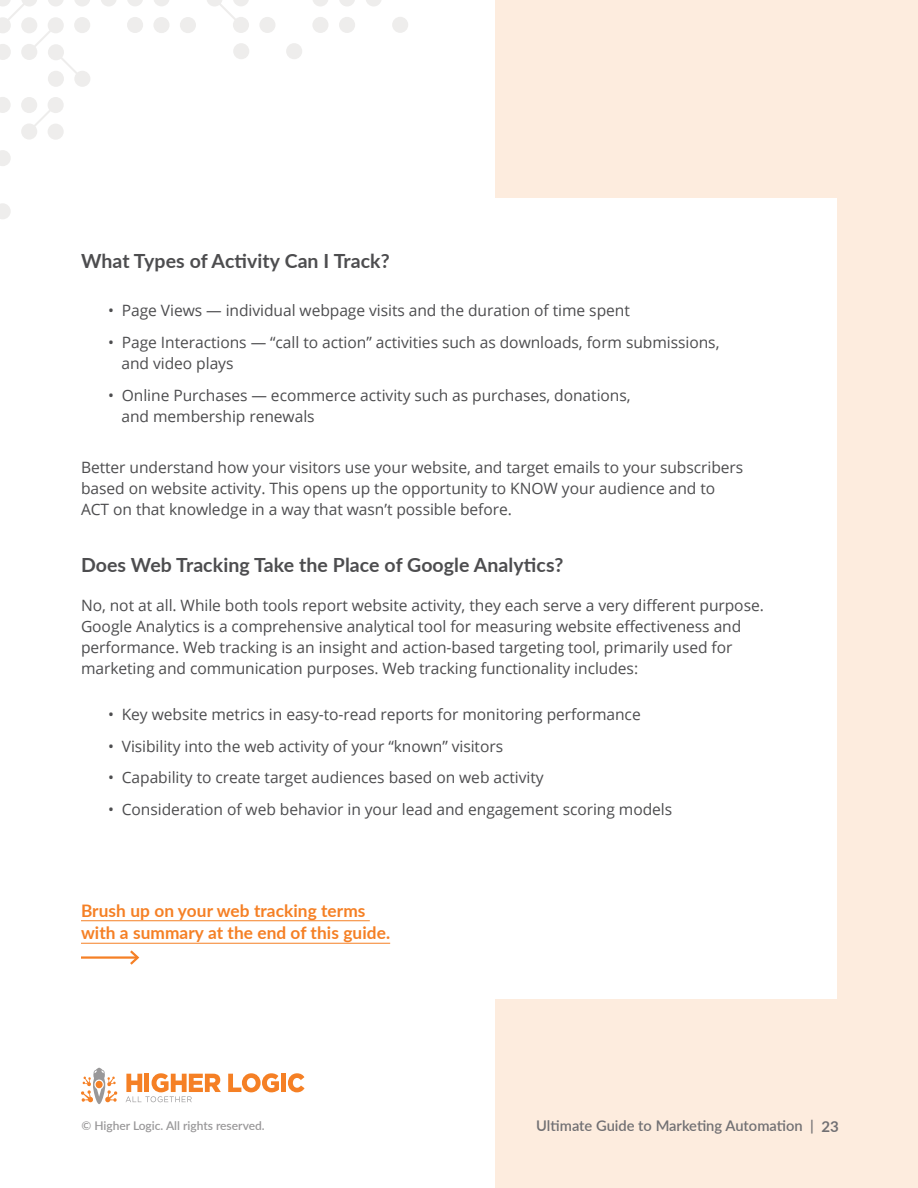
<style>
.page{position:relative;width:918px;height:1188px;background:#fff}
.page>*{position:absolute;margin:0;border:0;box-sizing:border-box;transform-origin:0 0}
.t1{font:700 19.5px "Lato";letter-spacing:.005em;color:#4d4d4f}
.t2{font:700 17.25px/22.5px "Lato";letter-spacing:.005em;color:#f58025}
.t3{font:15.6px/21px "Open Sans";letter-spacing:-.005em;color:#4d4d4f}
.t4{font:600 14.7px "Lato";color:#717073}
.t5{font:600 12px "Lato";color:#999899}
.s1{font-weight:700;font-size:15px}
</style>
<div class="page">
<div style="left:496px;top:0;width:422px;height:1188px;background:#fdecde"></div>
<svg style="left:81px;top:1068px;width:36px;height:36px"></svg>
<svg style="left:228px;top:1073px;width:51px;height:19px"></svg>
<hr style="left:282px;top:1074px;width:4px;height:18px;background:#f58025">
<svg style="left:288px;top:1073px;width:17px;height:19px"></svg>
<svg style="left:126px;top:1073px;width:95px;height:29px"></svg>
<div style="left:489px;top:199px;width:348px;height:800px;background:#fff"></div>
<div style="left:339px;top:17px;width:16px;height:16px;background:#eeedec;border-radius:50%"></div>
<div style="left:312px;top:17px;width:16px;height:16px;background:#eeedec;border-radius:50%"></div>
<div style="left:392px;top:17px;width:16px;height:16px;background:#eeedec;border-radius:50%"></div>
<div style="left:259px;top:17px;width:16px;height:16px;background:#eeedec;border-radius:50%"></div>
<svg style="left:339px;top:0;width:16px;height:6px"></svg>
<svg style="left:313px;top:0;width:15px;height:6px"></svg>
<svg style="left:366px;top:0;width:15px;height:6px"></svg>
<svg style="left:207px;top:0;width:42px;height:33px"></svg>
<div style="left:180px;top:17px;width:16px;height:16px;background:#eeedec;border-radius:50%"></div>
<div style="left:153px;top:17px;width:17px;height:16px;background:#f7f7f7;border-radius:50%"></div>
<div style="left:233px;top:43px;width:16px;height:16px;background:#eeedec;border-radius:50%"></div>
<div style="left:286px;top:43px;width:16px;height:16px;background:#eeedec;border-radius:50%"></div>
<svg style="left:0;top:0;width:169px;height:219px"></svg>
<hr style="left:81px;top:920px;width:289px;height:1px;background:#f58025">
<hr style="left:81px;top:943px;width:309px;height:1px;background:#f58025">
<hr style="left:81px;top:956px;width:57px;height:3px;background:#f58025">
<svg style="left:128px;top:950px;width:12px;height:15px"></svg>
<p class="t1" style="left:81px;top:247px;width:310px">What Types of Activity Can I Track?</p>
<p class="t3" style="left:108px;top:300px;width:523px">• Page Views — individual webpage visits and the duration of time spent</p>
<p class="t3" style="left:122px;top:332px;width:600px;text-indent:-14px">• Page Interactions — “call to action” activities such as downloads, form submissions, and video plays</p>
<p class="t3" style="left:122px;top:384px;width:511px;text-indent:-13px">• Online Purchases — ecommerce activity such as purchases, donations, and membership renewals</p>
<p class="t3" style="left:81px;top:457px;width:664px">Better understand how your visitors use your website, and target emails to your subscribers based on website activity. This opens up the opportunity to KNOW your audience and to<br>ACT on that knowledge in a way that wasn’t possible before.</p>
<p class="t1" style="left:81px;top:550px;width:484px">Does Web Tracking Take the Place of Google Analytics?</p>
<p class="t3" style="left:81px;top:594px;width:684px">No, not at all. While both tools report website activity, they each serve a very different purpose.<br>Google Analytics is a comprehensive analytical tool for measuring website effectiveness and performance. Web tracking is an insight and action-based targeting tool, primarily used for marketing and communication purposes. Web tracking functionality includes:</p>
<p class="t3" style="left:108px;top:703px;width:534px">• Key website metrics in easy-to-read reports for monitoring performance</p>
<p class="t3" style="left:108px;top:735px;width:397px">• Visibility into the web activity of your “known” visitors</p>
<p class="t3" style="left:108px;top:767px;width:437px">• Capability to create target audiences based on web activity</p>
<p class="t3" style="left:108px;top:799px;width:566px">• Consideration of web behavior in your lead and engagement scoring models</p>
<p class="t2" style="left:81px;top:898px;width:311px">Brush up on your web tracking terms with a summary at the end of this guide.</p>
<p class="t5" style="left:81px;top:1117px;width:185px">© Higher Logic. All rights reserved.</p>
<p class="t4" style="left:536px;top:1115px;width:304px">Ultimate Guide to Marketing Automation | <span class="s1">23</span></p>
</div>
